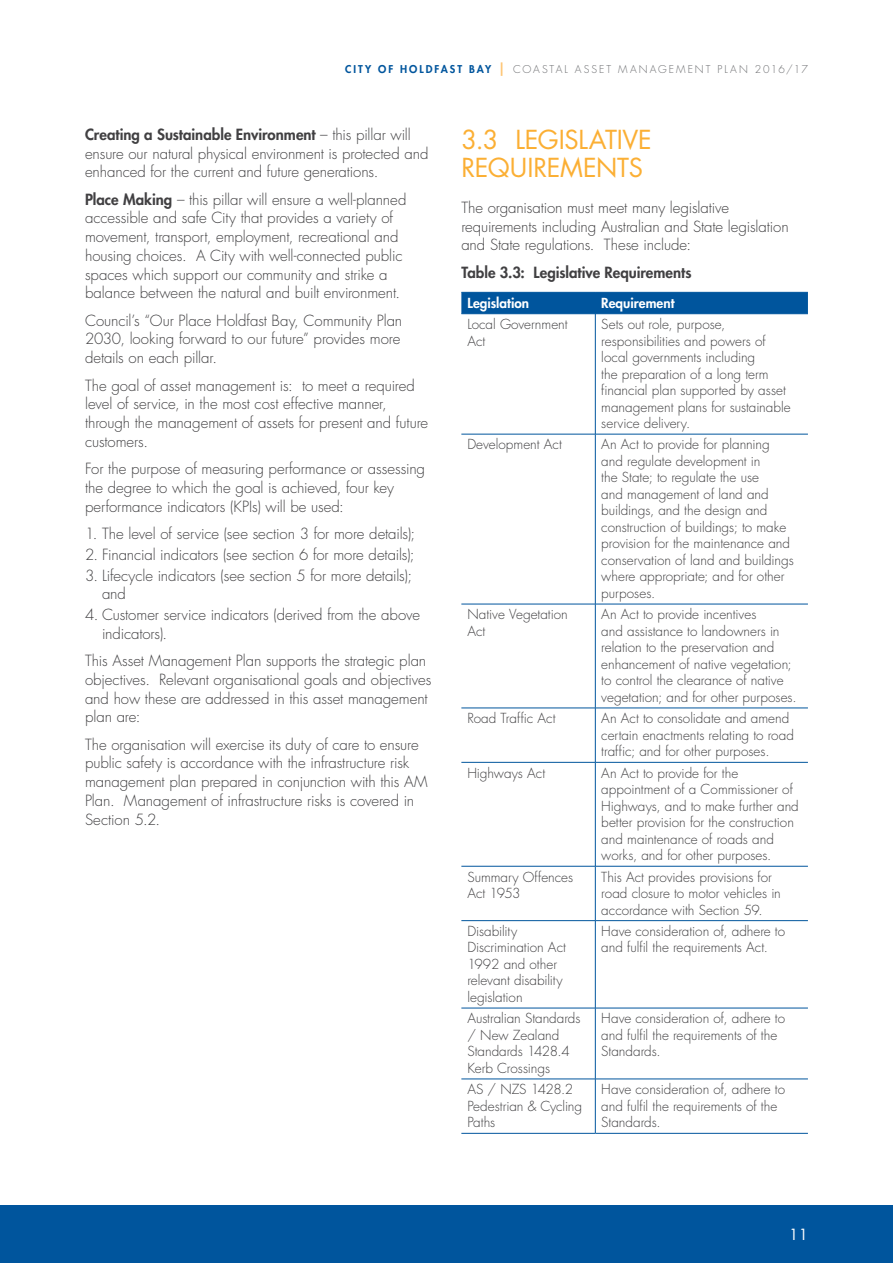
<style>
.page{position:relative;width:893px;height:1263px;background:#fff}
.page>*{position:absolute;margin:0;border:0;box-sizing:border-box;transform-origin:0 0}
.t1{font:25.5px/28.5px "Futura Std";letter-spacing:-.01em;color:#fbaf34}
.t2{font:300 15px/18.8px "Futura Std";letter-spacing:-.005em;color:#414042}
.t3{font:800 15px "Futura Std";color:#414042}
.t4{font:15px "Futura Std";color:#fff}
.t5{font:300 13.5px/16.5px "Futura Std";color:#414042}
.t6{font:800 13.5px "Futura Std";letter-spacing:.005em;color:#fff}
.t7{font:300 10.5px "Futura Std";letter-spacing:.185em;color:#6d6e71}
.s1{font-weight:800;color:#00559d}
.s2{font-weight:800;font-size:13.5px;color:#fec573}
.s3{font-weight:800}
</style>
<div class="page">
<div style="left:0;top:1205px;width:893px;height:58px;background:#00559d"></div>
<div style="left:461px;top:292px;width:347px;height:21px;background:#00559d"></div>
<hr style="left:461px;top:313px;width:134px;height:1px;background:#00559d">
<hr style="left:595px;top:313px;width:213px;height:1px;background:#00559d">
<hr style="left:595px;top:314px;width:1px;height:120px;background:#00559d">
<hr style="left:461px;top:434px;width:134px;height:1px;background:#00559d">
<hr style="left:595px;top:434px;width:213px;height:1px;background:#00559d">
<hr style="left:595px;top:434px;width:1px;height:170px;background:#00559d">
<hr style="left:461px;top:604px;width:134px;height:1px;background:#00559d">
<hr style="left:595px;top:604px;width:213px;height:1px;background:#00559d">
<hr style="left:595px;top:604px;width:1px;height:104px;background:#00559d">
<hr style="left:461px;top:708px;width:134px;height:1px;background:#00559d">
<hr style="left:595px;top:708px;width:213px;height:1px;background:#00559d">
<hr style="left:595px;top:708px;width:1px;height:54px;background:#00559d">
<hr style="left:461px;top:762px;width:134px;height:1px;background:#00559d">
<hr style="left:595px;top:762px;width:213px;height:1px;background:#00559d">
<hr style="left:595px;top:762px;width:1px;height:104px;background:#00559d">
<hr style="left:461px;top:866px;width:134px;height:1px;background:#00559d">
<hr style="left:595px;top:866px;width:213px;height:1px;background:#00559d">
<hr style="left:595px;top:866px;width:1px;height:54px;background:#00559d">
<hr style="left:461px;top:920px;width:134px;height:1px;background:#00559d">
<hr style="left:595px;top:920px;width:213px;height:1px;background:#00559d">
<hr style="left:595px;top:921px;width:1px;height:87px;background:#00559d">
<hr style="left:461px;top:1008px;width:134px;height:1px;background:#00559d">
<hr style="left:595px;top:1008px;width:213px;height:1px;background:#00559d">
<hr style="left:595px;top:1008px;width:1px;height:71px;background:#00559d">
<hr style="left:461px;top:1079px;width:134px;height:1px;background:#00559d">
<hr style="left:595px;top:1079px;width:213px;height:1px;background:#00559d">
<hr style="left:595px;top:1079px;width:1px;height:54px;background:#00559d">
<hr style="left:461px;top:1133px;width:134px;height:1px;background:#00559d">
<hr style="left:595px;top:1133px;width:213px;height:1px;background:#00559d">
<p class="t7" style="left:345px;top:62px;width:464px"><span class="s1">CITY OF HOLDFAST BAY</span> <span class="s2">|</span> COASTAL ASSET MANAGEMENT PLAN 2016/17</p>
<p class="t2" style="left:85px;top:126px;width:345px"><span class="s3">Creating a Sustainable Environment</span> – this pillar will ensure our natural physical environment is protected and enhanced for the current and future generations.</p>
<p class="t2" style="left:85px;top:190px;width:323px"><span class="s3">Place Making</span> – this pillar will ensure a well-planned accessible and safe City that provides a variety of movement, transport, employment, recreational and housing choices. A City with well-connected public spaces which support our community and strike a balance between the natural and built environment.</p>
<p class="t2" style="left:85px;top:311px;width:319px">Council’s “Our Place Holdfast Bay, Community Plan<br>2030, looking forward to our future” provides more details on each pillar.</p>
<p class="t2" style="left:85px;top:376px;width:345px">The goal of asset management is: to meet a required level of service, in the most cost effective manner, through the management of assets for present and future customers.</p>
<p class="t2" style="left:85px;top:460px;width:342px">For the purpose of measuring performance or assessing the degree to which the goal is achieved, four key performance indicators (KPIs) will be used:</p>
<p class="t2" style="left:85px;top:524px;width:332px">1. The level of service (see section 3 for more details);</p>
<p class="t2" style="left:85px;top:545px;width:331px">2. Financial indicators (see section 6 for more details);</p>
<p class="t2" style="left:102px;top:566px;width:311px;text-indent:-17px">3. Lifecycle indicators (see section 5 for more details); and</p>
<p class="t2" style="left:102px;top:606px;width:319px;text-indent:-17px">4. Customer service indicators (derived from the above indicators).</p>
<p class="t2" style="left:85px;top:652px;width:348px">This Asset Management Plan supports the strategic plan objectives. Relevant organisational goals and objectives and how these are addressed in this asset management plan are:</p>
<p class="t2" style="left:85px;top:735px;width:344px">The organisation will exercise its duty of care to ensure public safety is accordance with the infrastructure risk management plan prepared in conjunction with this AM Plan. Management of infrastructure risks is covered in Section 5.2.</p>
<h1 class="t1" style="left:461px;top:125px;width:192px">3.3 LEGISLATIVE<br>REQUIREMENTS</h1>
<p class="t2" style="left:461px;top:198px;width:329px">The organisation must meet many legislative requirements including Australian and State legislation and State regulations. These include:</p>
<p class="t3" style="left:461px;top:263px;width:232px">Table 3.3: Legislative Requirements</p>
<p class="t6" style="left:467px;top:294px;width:63px">Legislation</p>
<p class="t6" style="left:601px;top:294px;width:75px">Requirement</p>
<p class="t5" style="left:467px;top:316px;width:102px">Local Government<br>Act</p>
<p class="t5" style="left:601px;top:316px;width:191px">Sets out role, purpose, responsibilities and powers of local governments including<br>the preparation of a long term financial plan supported by asset management plans for sustainable service delivery.</p>
<p class="t5" style="left:467px;top:437px;width:96px">Development Act</p>
<p class="t5" style="left:601px;top:437px;width:194px">An Act to provide for planning and regulate development in<br>the State; to regulate the use<br>and management of land and buildings, and the design and construction of buildings; to make provision for the maintenance and conservation of land and buildings where appropriate; and for other purposes.</p>
<p class="t5" style="left:467px;top:607px;width:102px">Native Vegetation<br>Act</p>
<p class="t5" style="left:601px;top:607px;width:197px">An Act to provide incentives<br>and assistance to landowners in relation to the preservation and enhancement of native vegetation; to control the clearance of native vegetation; and for other purposes.</p>
<p class="t5" style="left:467px;top:710px;width:90px">Road Traffic Act</p>
<p class="t5" style="left:601px;top:710px;width:194px">An Act to consolidate and amend certain enactments relating to road traffic; and for other purposes.</p>
<p class="t5" style="left:467px;top:765px;width:79px">Highways Act</p>
<p class="t5" style="left:601px;top:765px;width:199px">An Act to provide for the appointment of a Commissioner of<br>Highways, and to make further and better provision for the construction and maintenance of roads and works, and for other purposes.</p>
<p class="t5" style="left:467px;top:869px;width:107px">Summary Offences<br>Act 1953</p>
<p class="t5" style="left:601px;top:869px;width:181px">This Act provides provisions for road closure to motor vehicles in accordance with Section 59.</p>
<p class="t5" style="left:467px;top:923px;width:100px">Disability<br>Discrimination Act<br>1992 and other relevant disability legislation</p>
<p class="t5" style="left:601px;top:923px;width:185px">Have consideration of, adhere to and fulfil the requirements Act.</p>
<p class="t5" style="left:467px;top:1010px;width:115px">Australian Standards / New Zealand<br>Standards 1428.4<br>Kerb Crossings</p>
<p class="t5" style="left:601px;top:1010px;width:185px">Have consideration of, adhere to and fulfil the requirements of the<br>Standards.</p>
<p class="t5" style="left:467px;top:1081px;width:116px">AS / NZS 1428.2<br>Pedestrian &amp; Cycling<br>Paths</p>
<p class="t5" style="left:601px;top:1081px;width:185px">Have consideration of, adhere to and fulfil the requirements of the<br>Standards.</p>
<p class="t4" style="left:789px;top:1225px;width:20px">11</p>
</div>
